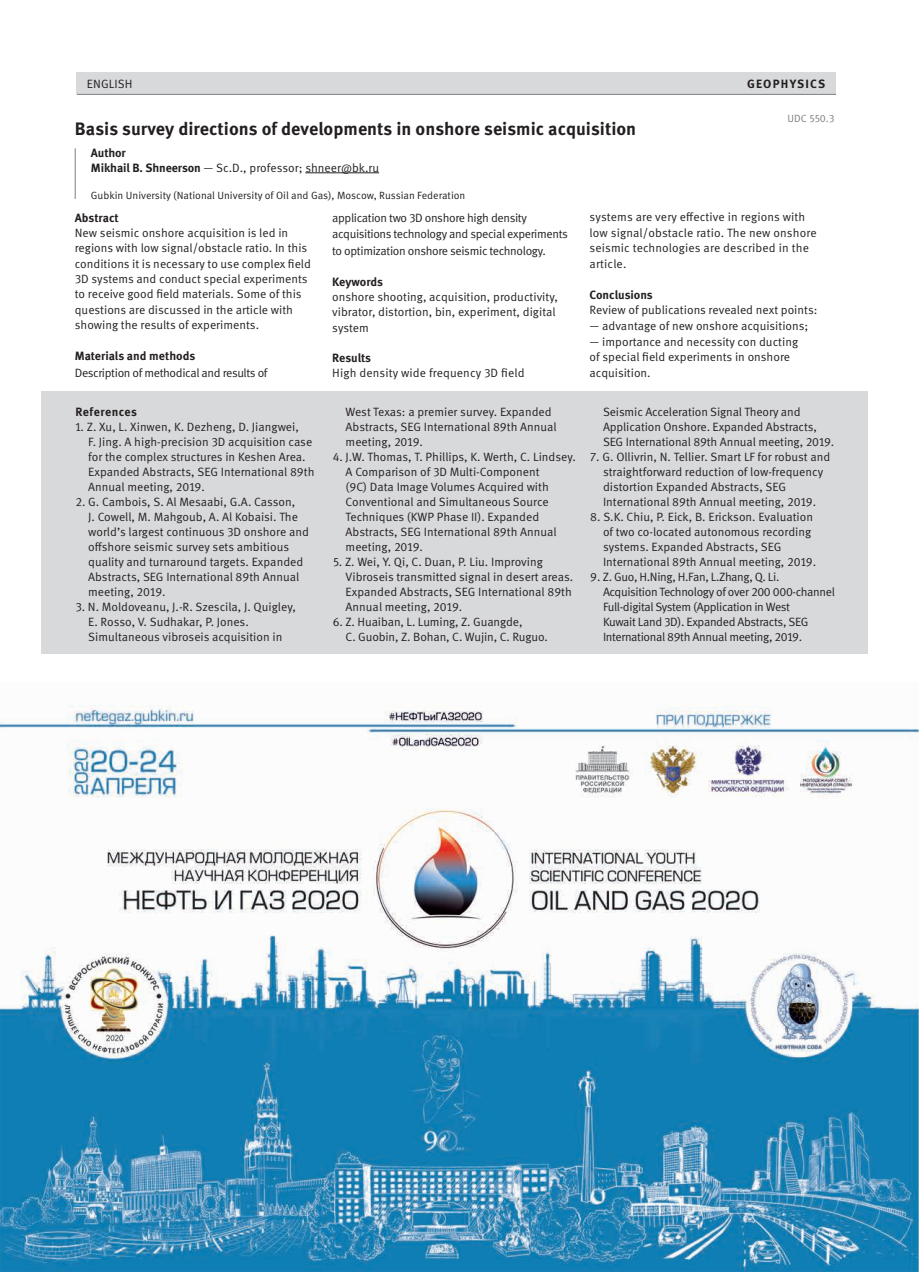
<style>
.page{position:relative;width:919px;height:1272px;background:#fff}
.page>*{position:absolute;margin:0;border:0;box-sizing:border-box;transform-origin:0 0}
.Текс_Заголовок_АНГЛ{font:700 18px "Meta Pro";color:#231f20}
.eng_References{font:12px/15px "Meta Pro";color:#231f20}
.Текст_АНГЛ{font:12px/15.3px "Meta Pro";color:#231f20}
.eng_References-2{font:12px/15px "Meta Pro";letter-spacing:-.03em;color:#231f20}
.Текст_АНГЛ-2{font:12px/16.5px "Meta Pro";letter-spacing:-.03em;color:#231f20}
.Текст_АНГЛ-3{font:700 12px "Meta Pro";letter-spacing:-.005em;color:#231f20}
.Текст_Autor3{font:12px "Meta Pro";color:#231f20}
.Текст_с_точками{font:700 12px "Meta Pro";letter-spacing:.035em;color:#231f20}
.Рубрикатор_левый{font:700 12px "Meta Pro";letter-spacing:.1em;color:#231f20}
.Текст{font:12px "Meta Pro";letter-spacing:.01em;color:#231f20}
.Текст_Autor3-2{font:700 12px "Meta Pro";letter-spacing:-.01em;color:#231f20}
.Текст_Статус_ФИО{font:10.5px "Meta Pro";color:#231f20}
.Текст_УДК{font:10.5px "Meta Pro";color:#7c7e81}
.s1{font-weight:700}
</style>
<div class="page">
<div style="left:41px;top:391px;width:826px;height:263px;background:#d8d9db"></div>
<div style="left:76px;top:72px;width:759px;height:22px;background:#d8d9db"></div>
<hr style="left:77px;top:94px;width:759px;height:1px;background:#7c7e81">
<hr style="left:305px;top:172px;width:74px;height:1px;background:#231f20">
<hr style="left:75px;top:148px;width:1px;height:51px;background:#7c7e81">
<img style="left:0;top:705px;width:918px;height:566px">
<p class="Текст" style="left:87px;top:76px;width:47px">ENGLISH</p>
<p class="Рубрикатор_левый" style="left:747px;top:76px;width:80px">GEOPHYSICS</p>
<p class="Текс_Заголовок_АНГЛ" style="left:75px;top:118px;width:562px">Basis survey directions of developments in onshore seismic acquisition</p>
<p class="Текст_Autor3-2" style="left:91px;top:145px;width:36px">Author</p>
<p class="Текст_Autor3" style="left:91px;top:160px;width:290px"><span class="s1">Mikhail B. Shneerson</span> — Sc.D., professor; shneer@bk.ru</p>
<p class="Текст_Статус_ФИО" style="left:91px;top:189px;width:376px">Gubkin University (National University of Oil and Gas), Moscow, Russian Federation</p>
<p class="Текст_УДК" style="left:787px;top:112px;width:48px">UDC 550.3</p>
<p class="Текст_АНГЛ-3" style="left:75px;top:210px;width:45px">Abstract</p>
<p class="Текст_АНГЛ" style="left:75px;top:226px;width:237px">New seismic onshore acquisition is led in regions with low signal/obstacle ratio. In this conditions it is necessary to use complex field 3D systems and conduct special experiments to receive good field materials. Some of this questions are discussed in the article with showing the results of experiments.</p>
<p class="Текст_АНГЛ-3" style="left:75px;top:348px;width:122px">Materials and methods</p>
<p class="Текст_АНГЛ-2" style="left:75px;top:364px;width:194px">Description of methodical and results of</p>
<p class="Текст_с_точками" style="left:75px;top:404px;width:63px">References</p>
<p class="eng_References" style="left:88px;top:419px;width:228px;text-indent:-13px">1. Z. Xu, L. Xinwen, K. Dezheng, D. Jiangwei,<br>F. Jing. A high-precision 3D acquisition case for the complex structures in Keshen Area.<br>Expanded Abstracts, SEG International 89th Annual meeting, 2019.</p>
<p class="eng_References" style="left:88px;top:494px;width:222px;text-indent:-13px">2. G. Cambois, S. Al Mesaabi, G.A. Casson,<br>J. Cowell, M. Mahgoub, A. Al Kobaisi. The world’s largest continuous 3D onshore and offshore seismic survey sets ambitious quality and turnaround targets. Expanded Abstracts, SEG International 89th Annual meeting, 2019.</p>
<p class="eng_References" style="left:88px;top:599px;width:209px;text-indent:-13px">3. N. Moldoveanu, J.-R. Szescila, J. Quigley,<br>E. Rosso, V. Sudhakar, P. Jones.<br>Simultaneous vibroseis acquisition in</p>
<p class="Текст_АНГЛ-2" style="left:332px;top:210px;width:237px">application two 3D onshore high density acquisitions technology and special experiments to optimization onshore seismic technology.</p>
<p class="Текст_АНГЛ-3" style="left:332px;top:275px;width:52px">Keywords</p>
<p class="Текст_АНГЛ" style="left:332px;top:290px;width:227px">onshore shooting, acquisition, productivity, vibrator, distortion, bin, experiment, digital system</p>
<p class="Текст_АНГЛ-3" style="left:332px;top:350px;width:40px">Results</p>
<p class="Текст_АНГЛ" style="left:332px;top:365px;width:194px">High density wide frequency 3D field</p>
<p class="eng_References" style="left:345px;top:404px;width:213px">West Texas: a premier survey. Expanded<br>Abstracts, SEG International 89th Annual meeting, 2019.</p>
<p class="eng_References" style="left:345px;top:449px;width:232px;text-indent:-13px">4. J.W. Thomas, T. Phillips, K. Werth, C. Lindsey.<br>A Comparison of 3D Multi-Component<br>(9C) Data Image Volumes Acquired with Conventional and Simultaneous Source Techniques (KWP Phase II). Expanded Abstracts, SEG International 89th Annual meeting, 2019.</p>
<p class="eng_References" style="left:345px;top:554px;width:229px;text-indent:-13px">5. Z. Wei, Y. Qi, C. Duan, P. Liu. Improving Vibroseis transmitted signal in desert areas.<br>Expanded Abstracts, SEG International 89th Annual meeting, 2019.</p>
<p class="eng_References" style="left:345px;top:614px;width:204px;text-indent:-13px">6. Z. Huaiban, L. Luming, Z. Guangde,<br>C. Guobin, Z. Bohan, C. Wujin, C. Ruguo.</p>
<p class="Текст_АНГЛ" style="left:589px;top:210px;width:228px">systems are very effective in regions with low signal/obstacle ratio. The new onshore seismic technologies are described in the article.</p>
<p class="Текст_АНГЛ-3" style="left:589px;top:287px;width:65px">Conclusions</p>
<p class="Текст_АНГЛ" style="left:589px;top:303px;width:229px">Review of publications revealed next points:</p>
<p class="Текст_АНГЛ" style="left:589px;top:318px;width:220px">— advantage of new onshore acquisitions;</p>
<p class="Текст_АНГЛ" style="left:589px;top:334px;width:210px">— importance and necessity con ducting of special field experiments in onshore acquisition.</p>
<p class="eng_References" style="left:603px;top:404px;width:233px">Seismic Acceleration Signal Theory and<br>Application Onshore. Expanded Abstracts,<br>SEG International 89th Annual meeting, 2019.</p>
<p class="eng_References" style="left:603px;top:449px;width:229px;text-indent:-13px">7. G. Ollivrin, N. Tellier. Smart LF for robust and straightforward reduction of low-frequency distortion Expanded Abstracts, SEG International 89th Annual meeting, 2019.</p>
<p class="eng_References" style="left:603px;top:509px;width:215px;text-indent:-13px">8. S.K. Chiu, P. Eick, B. Erickson. Evaluation of two co-located autonomous recording systems. Expanded Abstracts, SEG International 89th Annual meeting, 2019.</p>
<p class="eng_References-2" style="left:603px;top:569px;width:233px;text-indent:-13px">9. Z. Guo, H.Ning, H.Fan, L.Zhang, Q. Li.<br>Acquisition Technology of over 200 000-channel Full-digital System (Application in West<br>Kuwait Land 3D). Expanded Abstracts, SEG International 89th Annual meeting, 2019.</p>
</div>
